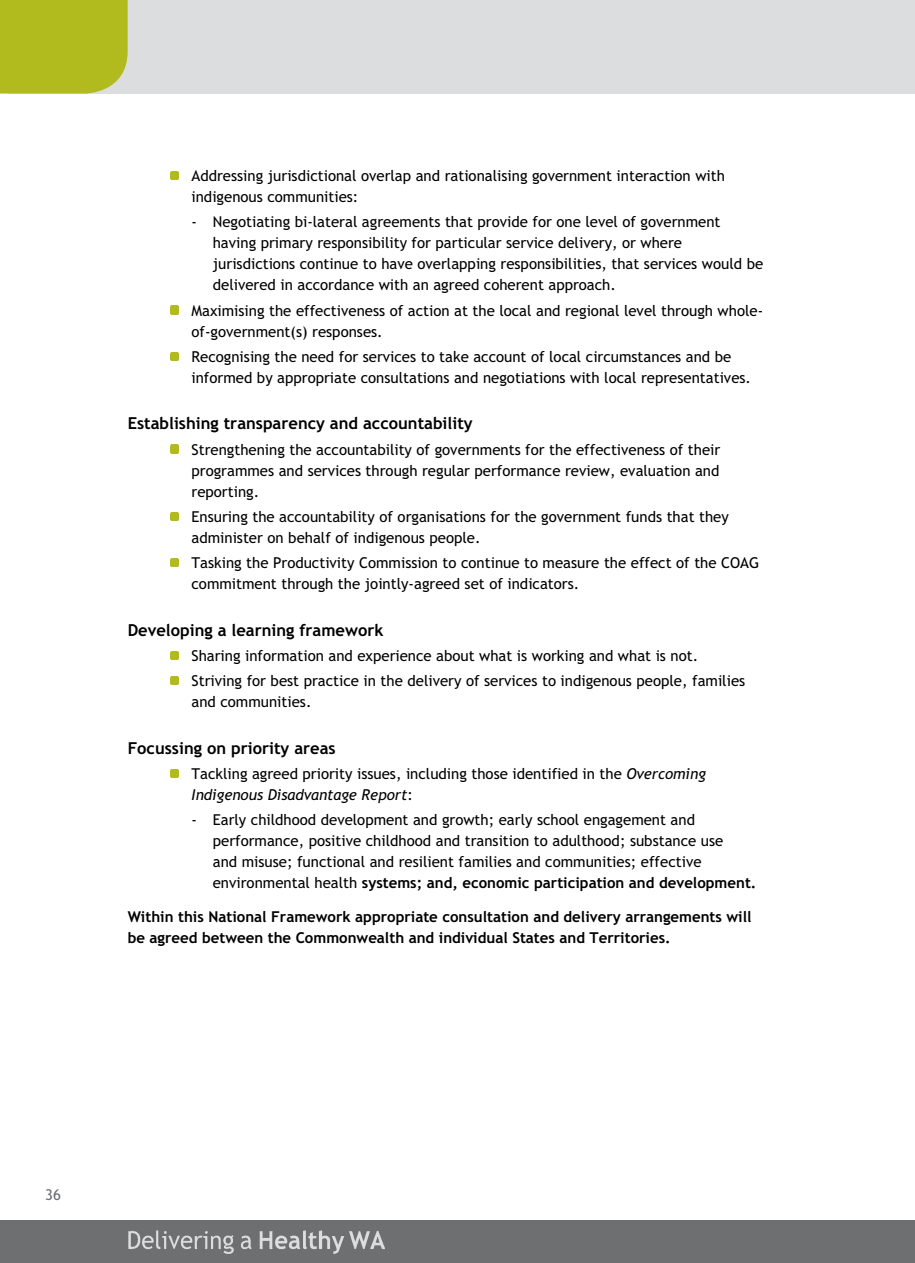
<style>
.page{position:relative;width:915px;height:1263px;background:#fff}
.page>*{position:absolute;margin:0;border:0;box-sizing:border-box;transform-origin:0 0}
.t1{font:700 16.5px "Trebuchet MSPS";color:#000}
.t2{font:15px/21px "Trebuchet MSPS";color:#000}
.t3{font:700 15px/21px "Trebuchet MSPS";color:#000}
.t4{font:15px "Trebuchet MSPS";color:#6d6f71}
.s1{font-style:italic}
.s2{font-weight:700}
</style>
<div class="page">
<svg style="left:170px;top:171px;width:9px;height:9px"></svg>
<svg style="left:170px;top:306px;width:9px;height:8px"></svg>
<svg style="left:170px;top:352px;width:9px;height:8px"></svg>
<svg style="left:170px;top:445px;width:9px;height:8px"></svg>
<svg style="left:170px;top:512px;width:9px;height:8px"></svg>
<svg style="left:170px;top:558px;width:9px;height:9px"></svg>
<svg style="left:170px;top:651px;width:9px;height:9px"></svg>
<svg style="left:170px;top:676px;width:9px;height:9px"></svg>
<svg style="left:170px;top:769px;width:9px;height:9px"></svg>
<div style="left:0;top:1220px;width:914px;height:43px;background:#6d6f71"></div>
<img style="left:128px;top:1230px;width:257px;height:24px">
<div style="left:9px;top:0;width:905px;height:94px;background:#dcddde"></div>
<div style="left:0;top:0;width:128px;height:94px;background:#b2bb1e"></div>
<p class="t2" style="left:191px;top:165px;width:534px">Addressing jurisdictional overlap and rationalising government interaction with indigenous communities:</p>
<p class="t2" style="left:213px;top:212px;width:551px;text-indent:-21px">- negotiating bi-lateral agreements that provide for one level of government having primary responsibility for particular service delivery, or where jurisdictions continue to have overlapping responsibilities, that services would be delivered in accordance with an agreed coherent approach.</p>
<p class="t2" style="left:191px;top:300px;width:573px">Maximising the effectiveness of action at the local and regional level through whole&shy;of-government(s) responses.</p>
<p class="t2" style="left:191px;top:346px;width:561px">Recognising the need for services to take account of local circumstances and be informed by appropriate consultations and negotiations with local representatives.</p>
<p class="t1" style="left:128px;top:414px;width:346px">Establishing transparency and accountability</p>
<p class="t2" style="left:191px;top:439px;width:530px;text-align:justify">Strengthening the accountability of governments for the effectiveness of their programmes and services through regular performance review, evaluation and reporting.</p>
<p class="t2" style="left:191px;top:506px;width:538px">Ensuring the accountability of organisations for the government funds that they administer on behalf of indigenous people.</p>
<p class="t2" style="left:191px;top:552px;width:569px">Tasking the Productivity Commission to continue to measure the effect of the COAG commitment through the jointly-agreed set of indicators.</p>
<p class="t1" style="left:128px;top:620px;width:257px">Developing a learning framework</p>
<p class="t2" style="left:191px;top:643px;width:555px;line-height:25.2px">Sharing information and experience about what is working and what is not.<br>Striving for best practice in the delivery of services to indigenous people, families</p>
<p class="t2" style="left:191px;top:691px;width:121px">and communities.</p>
<p class="t1" style="left:128px;top:738px;width:209px">Focussing on priority areas</p>
<p class="t2" style="left:191px;top:763px;width:516px">Tackling agreed priority issues, including those identified in the <span class="s1">Overcoming<br>Indigenous Disadvantage Report</span>:</p>
<p class="t2" style="left:213px;top:809px;width:545px;text-indent:-21px">- early childhood development and growth; early school engagement and performance, positive childhood and transition to adulthood; substance use<br>and misuse; functional and resilient families and communities; effective environmental health <span class="s2">systems; and, economic participation and development.</span></p>
<p class="t3" style="left:128px;top:906px;width:625px">Within this National Framework appropriate consultation and delivery arrangements will be agreed between the Commonwealth and individual States and Territories.</p>
<p class="t4" style="left:45px;top:1186px;width:17px">36</p>
</div>
